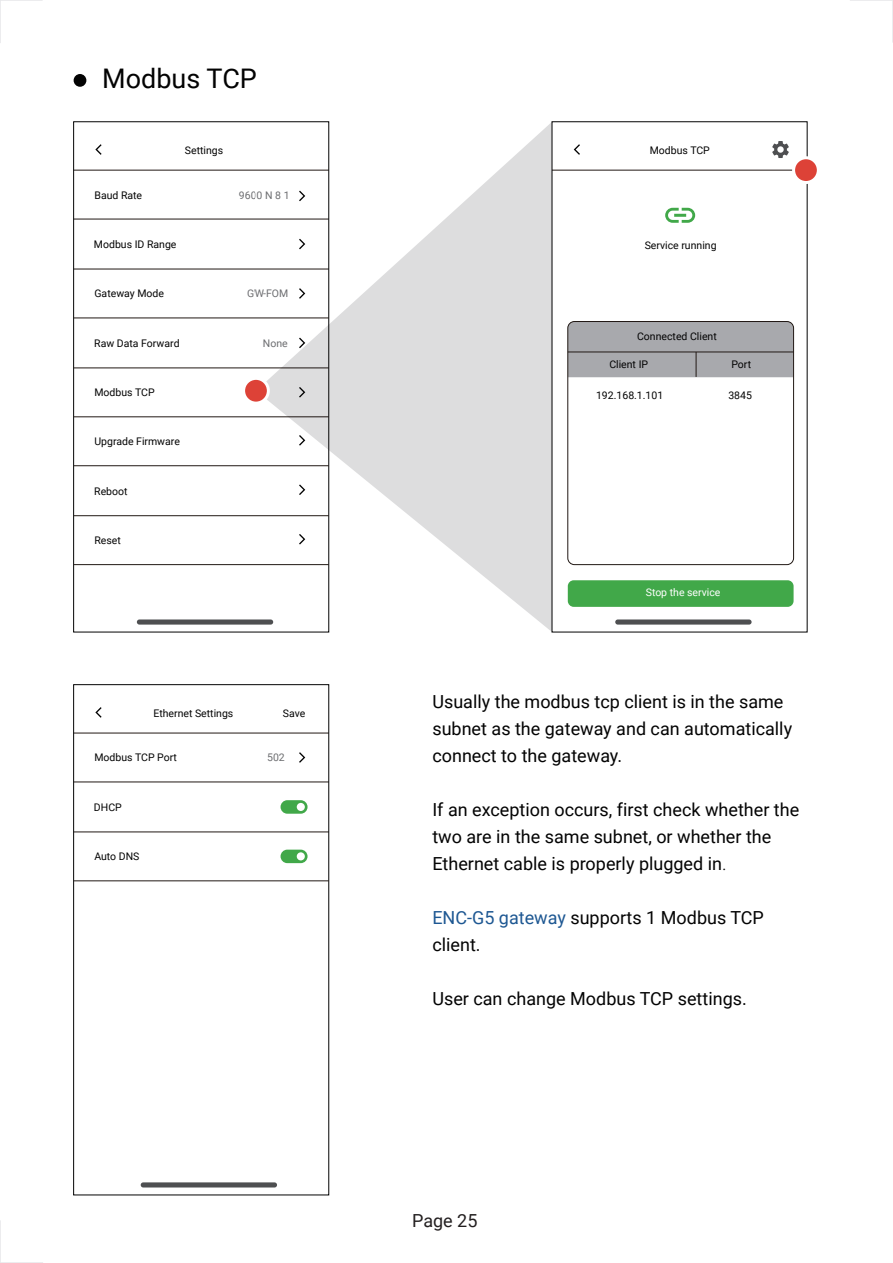
<style>
.page{position:relative;width:893px;height:1263px;background:#fff}
.page>*{position:absolute;margin:0;border:0;box-sizing:border-box;transform-origin:0 0}
.t1{font:27px "Roboto";color:#030303}
.t2{font:18px/27px "Roboto";color:#030303}
.t3{font:18px "Roboto";color:#231f20}
.t4{font:10.5px "Roboto";color:#030303}
.t5{font:10.5px "Roboto";color:#6c6d70}
.t6{font:10.5px "Roboto";color:#fff}
.s1{font-family:"Adobe Song Std";font-weight:300}
.s2{color:#1d5792}
</style>
<div class="page">
<hr style="left:0;top:1262px;width:43px;height:1px;background:#e6e7e9">
<hr style="left:0;top:1220px;width:1px;height:43px;background:#e6e7e9">
<hr style="left:850px;top:0;width:43px;height:1px;background:#e6e7e9">
<hr style="left:892px;top:0;width:1px;height:43px;background:#e6e7e9">
<hr style="left:0;top:0;width:1px;height:43px;background:#e6e7e9">
<hr style="left:0;top:0;width:43px;height:1px;background:#e6e7e9">
<div style="left:74px;top:74px;width:12px;height:13px;background:#030303;border-radius:50%"></div>
<div style="left:137px;top:619px;width:136px;height:6px;background:#4e4f51;border-radius:3px"></div>
<svg style="left:95px;top:144px;width:7px;height:11px"></svg>
<hr style="left:74px;top:269px;width:255px;height:1px;background:#211814">
<hr style="left:74px;top:219px;width:255px;height:1px;background:#211814">
<hr style="left:74px;top:170px;width:255px;height:1px;background:#211814">
<hr style="left:74px;top:368px;width:255px;height:1px;background:#211814">
<hr style="left:74px;top:318px;width:255px;height:1px;background:#211814">
<hr style="left:74px;top:417px;width:255px;height:1px;background:#211814">
<hr style="left:74px;top:515px;width:255px;height:1px;background:#211814">
<hr style="left:74px;top:465px;width:255px;height:1px;background:#211814">
<hr style="left:74px;top:564px;width:255px;height:1px;background:#211814">
<svg style="left:665px;top:208px;width:30px;height:15px"></svg>
<div style="left:568px;top:580px;width:226px;height:27px;background:#41a849;border-radius:6px"></div>
<div style="left:615px;top:619px;width:137px;height:6px;background:#4e4f51;border-radius:3px"></div>
<svg style="left:574px;top:144px;width:6px;height:11px"></svg>
<hr style="left:552px;top:170px;width:255px;height:1px;background:#211814">
<svg style="left:772px;top:141px;width:17px;height:17px"></svg>
<div style="left:568px;top:321px;width:226px;height:244px;border:1px solid #211814;border-radius:7px"></div>
<div style="left:568px;top:321px;width:226px;height:56px;background:#a8a9ad"></div>
<div style="left:141px;top:1182px;width:136px;height:5px;background:#4e4f51;border-radius:3px"></div>
<svg style="left:95px;top:707px;width:7px;height:11px"></svg>
<hr style="left:74px;top:832px;width:255px;height:1px;background:#211814">
<hr style="left:74px;top:782px;width:255px;height:1px;background:#211814">
<hr style="left:74px;top:733px;width:255px;height:1px;background:#211814">
<div style="left:73px;top:684px;width:256px;height:511px;border:1px solid #030303"></div>
<hr style="left:74px;top:880px;width:255px;height:1px;background:#211814">
<svg style="left:299px;top:752px;width:6px;height:11px"></svg>
<svg style="left:281px;top:800px;width:27px;height:14px"></svg>
<svg style="left:281px;top:850px;width:27px;height:13px"></svg>
<svg style="left:256px;top:122px;width:296px;height:510px"></svg>
<div style="left:244px;top:378px;width:24px;height:25px;background:#dd4237;border-radius:50%"></div>
<div style="left:242px;top:377px;width:28px;height:28px;border:3px solid #fff;border-radius:50%"></div>
<div style="left:794px;top:158px;width:24px;height:24px;background:#dd4237;border-radius:50%"></div>
<div style="left:792px;top:156px;width:28px;height:28px;border:3px solid #fff;border-radius:50%"></div>
<h1 class="t1" style="left:102px;top:59px;width:156px">Modbus TCP</h1>
<p class="t4" style="left:94px;top:187px;width:49px">Baud Rate</p>
<p class="t4" style="left:185px;top:143px;width:40px">Settings</p>
<p class="t5" style="left:239px;top:187px;width:52px">9600 N 8 1</p>
<p class="t4" style="left:94px;top:237px;width:84px">Modbus ID Range</p>
<p class="t4" style="left:94px;top:286px;width:71px">Gateway Mode</p>
<p class="t4" style="left:94px;top:336px;width:87px">Raw Data Forward</p>
<p class="t4" style="left:94px;top:385px;width:62px">Modbus TCP</p>
<p class="t4" style="left:94px;top:434px;width:87px">Upgrade Firmware</p>
<p class="t4" style="left:94px;top:484px;width:35px">Reboot</p>
<p class="t4" style="left:94px;top:533px;width:28px">Reset</p>
<p class="t5" style="left:247px;top:286px;width:43px">GW-FOM</p>
<p class="t5" style="left:263px;top:336px;width:26px">None</p>
<p class="t4" style="left:153px;top:706px;width:82px">Ethernet Settings</p>
<p class="t4" style="left:283px;top:706px;width:24px">Save</p>
<p class="t4" style="left:94px;top:750px;width:84px">Modbus TCP Port</p>
<p class="t5" style="left:267px;top:750px;width:19px">502</p>
<p class="t4" style="left:94px;top:800px;width:29px">DHCP</p>
<p class="t4" style="left:94px;top:849px;width:47px">Auto DNS</p>
<p class="t4" style="left:650px;top:143px;width:62px">Modbus TCP</p>
<p class="t4" style="left:645px;top:238px;width:73px">Service running</p>
<p class="t4" style="left:637px;top:329px;width:81px">Connected Client</p>
<p class="t4" style="left:609px;top:357px;width:40px">Client IP</p>
<p class="t4" style="left:731px;top:357px;width:21px">Port</p>
<p class="t4" style="left:596px;top:388px;width:69px">192.168.1.101</p>
<p class="t4" style="left:728px;top:388px;width:25px">3845</p>
<p class="t6" style="left:646px;top:585px;width:76px">Stop the service</p>
<p class="t2" style="left:432px;top:687px;width:361px">Usually the modbus tcp client is in the same subnet as the gateway and can automatically connect to the gateway.</p>
<p class="t2" style="left:432px;top:795px;width:368px">If an exception occurs, first check whether the two are in the same subnet, or whether the<br>Ethernet cable is properly plugged in<span class="s1">.</span></p>
<p class="t2" style="left:432px;top:903px;width:333px"><span class="s2">ENC-G5 gateway</span> supports 1 Modbus TCP client.</p>
<p class="t2" style="left:432px;top:984px;width:316px">User can change Modbus TCP settings.</p>
<p class="t3" style="left:412px;top:1208px;width:67px">Page 25</p>
</div>
